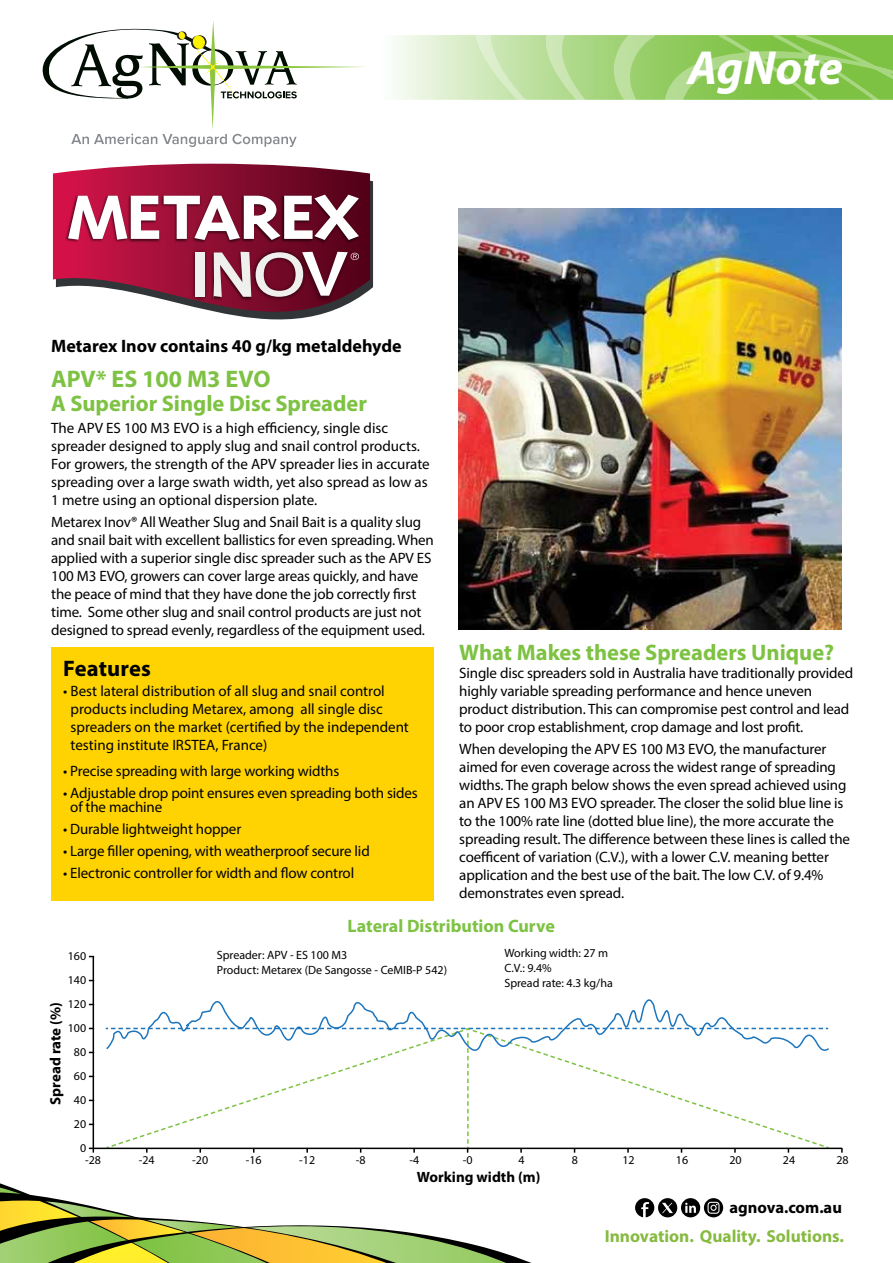
<style>
.page{position:relative;width:893px;height:1263px;background:#fff}
.page>*{position:absolute;margin:0;border:0;box-sizing:border-box;transform-origin:0 0}
.t1{font:italic 700 48px "Myriad Pro";color:#fff}
.t2{font:700 24px "Myriad Pro";color:#7dc242}
.t3{font:700 22.5px "Myriad Pro";color:#7dc242}
.t4{font:700 22.5px "Myriad Pro";letter-spacing:.01em;color:#000}
.t5{font:700 18px "Myriad Pro";color:#000}
.t6{font:700 18px "Myriad Pro";color:#7dc242}
.t7{font:700 17.4px "Myriad Pro";color:#87ba40}
.t8{font:700 16.5px "Myriad Pro";color:#000}
.t9{font:15px/18px "Myriad Pro";letter-spacing:-.01em;color:#000}
.t10{font:700 15px "Myriad Pro";color:#000}
.t11{font:12px/24px "Myriad Pro";color:#000}
</style>
<div class="page">
<svg style="left:42px;top:21px;width:851px;height:126px"></svg>
<svg style="left:635px;top:1198px;width:88px;height:19px"></svg>
<svg style="left:0;top:1183px;width:532px;height:80px"></svg>
<div style="left:51px;top:647px;width:383px;height:253px;background:#fed301"></div>
<svg style="left:53px;top:164px;width:317px;height:156px"></svg>
<img style="left:64px;top:194px;width:66px;height:50px">
<img style="left:126px;top:194px;width:33px;height:49px">
<img style="left:159px;top:194px;width:31px;height:49px">
<img style="left:190px;top:194px;width:49px;height:50px">
<img style="left:239px;top:194px;width:44px;height:50px">
<img style="left:280px;top:194px;width:30px;height:49px">
<img style="left:310px;top:192px;width:51px;height:52px">
<svg style="left:68px;top:195px;width:291px;height:45px"></svg>
<img style="left:210px;top:250px;width:40px;height:52px">
<img style="left:189px;top:247px;width:21px;height:56px">
<div style="left:195px;top:253px;width:9px;height:44px;background:#efefee"></div>
<img style="left:250px;top:247px;width:59px;height:55px">
<img style="left:295px;top:249px;width:57px;height:55px">
<svg style="left:213px;top:252px;width:146px;height:46px;background:#9b6272"></svg>
<hr style="left:93px;top:956px;width:1px;height:196px;background:#000">
<hr style="left:89px;top:1147px;width:753px;height:2px;background:#000">
<svg style="left:105px;top:1059px;width:725px;height:94px"></svg>
<svg style="left:105px;top:999px;width:724px;height:60px"></svg>
<img style="left:458px;top:209px;width:384px;height:420px">
<h1 class="t1" style="left:687px;top:37px;width:157px">AgNote</h1>
<p class="t5" style="left:51px;top:334px;width:352px">Metarex Inov contains 40 g/kg metaldehyde</p>
<h2 class="t2" style="left:51px;top:363px;width:221px">APV* ES 100 M3 EVO</h2>
<h3 class="t3" style="left:51px;top:388px;width:317px">A Superior Single Disc Spreader</h3>
<p class="t9" style="left:51px;top:419px;width:380px">The APV ES 100 M3 EVO is a high efficiency, single disc spreader designed to apply slug and snail control products.<br>For growers, the strength of the APV spreader lies in accurate spreading over a large swath width, yet also spread as low as 1 metre using an optional dispersion plate.</p>
<p class="t9" style="left:51px;top:513px;width:384px">Metarex Inov® All Weather Slug and Snail Bait is a quality slug and snail bait with excellent ballistics for even spreading. When applied with a superior single disc spreader such as the APV ES 100 M3 EVO, growers can cover large areas quickly, and have the peace of mind that they have done the job correctly first time. Some other slug and snail control products are just not designed to spread evenly, regardless of the equipment used.</p>
<h3 class="t4" style="left:63px;top:653px;width:89px">Features</h3>
<p class="t9" style="left:71px;top:682px;width:340px;text-indent:-7px">• Best lateral distribution of all slug and snail control products including Metarex, among all single disc spreaders on the market (certified by the independent testing institute IRSTEA, France)</p>
<p class="t9" style="left:63px;top:762px;width:278px">• Precise spreading with large working widths</p>
<p class="t9" style="left:70px;top:786px;width:349px;line-height:13.5px;text-indent:-7px">• Adjustable drop point ensures even spreading both sides of the machine</p>
<p class="t9" style="left:63px;top:820px;width:180px">• Durable lightweight hopper</p>
<p class="t9" style="left:63px;top:842px;width:308px">• Large filler opening, with weatherproof secure lid</p>
<p class="t9" style="left:63px;top:864px;width:293px">• Electronic controller for width and flow control</p>
<h3 class="t3" style="left:459px;top:638px;width:377px">What Makes these Spreaders Unique?</h3>
<p class="t9" style="left:459px;top:664px;width:396px">Single disc spreaders sold in Australia have traditionally provided highly variable spreading performance and hence uneven product distribution. This can compromise pest control and lead to poor crop establishment, crop damage and lost profit.</p>
<p class="t9" style="left:459px;top:740px;width:392px">When developing the APV ES 100 M3 EVO, the manufacturer aimed for even coverage across the widest range of spreading widths. The graph below shows the even spread achieved using an APV ES 100 M3 EVO spreader. The closer the solid blue line is to the 100% rate line (dotted blue line), the more accurate the spreading result. The difference between these lines is called the coefficent of variation (C.V.), with a lower C.V. meaning better application and the best use of the bait. The low C.V. of 9.4% demonstrates even spread.</p>
<p class="t6" style="left:348px;top:914px;width:209px">Lateral Distribution Curve</p>
<p class="t11" style="left:217px;top:947px;width:232px;line-height:15px">Spreader: APV - ES 100 M3<br>Product: Metarex (De Sangosse - CeMIB-P 542)</p>
<p class="t11" style="left:504px;top:945px;width:110px;line-height:15px">Working width: 27 m<br>C.V.: 9.4%<br>Spread rate: 4.3 kg/ha</p>
<p class="t11" style="left:68px;top:944px;width:20px;text-align:right">160<br>140<br>120<br>100<br>80<br>60<br>40<br>20<br>0</p>
<p class="t11" style="left:85px;top:1147px;width:17px">-28</p>
<p class="t11" style="left:139px;top:1147px;width:17px">-24</p>
<p class="t11" style="left:192px;top:1147px;width:17px">-20</p>
<p class="t11" style="left:246px;top:1147px;width:17px">-16</p>
<p class="t11" style="left:299px;top:1147px;width:17px">-12</p>
<p class="t11" style="left:356px;top:1147px;width:11px">-8</p>
<p class="t11" style="left:409px;top:1147px;width:11px">-4</p>
<p class="t11" style="left:463px;top:1147px;width:11px">-0</p>
<p class="t11" style="left:518px;top:1147px;width:8px">4</p>
<p class="t11" style="left:572px;top:1147px;width:8px">8</p>
<p class="t11" style="left:622px;top:1147px;width:14px">12</p>
<p class="t11" style="left:676px;top:1147px;width:14px">16</p>
<p class="t11" style="left:729px;top:1147px;width:14px">20</p>
<p class="t11" style="left:783px;top:1147px;width:14px">24</p>
<p class="t11" style="left:836px;top:1147px;width:14px">28</p>
<p class="t10" style="left:46px;top:1105px;width:104px;rotate:-90deg">Spread rate (%)</p>
<p class="t10" style="left:417px;top:1167px;width:125px">Working width (m)</p>
<p class="t8" style="left:729px;top:1196px;width:114px">agnova.com.au</p>
<p class="t7" style="left:605px;top:1225px;width:241px">Innovation. Quality. Solutions.</p>
</div>
